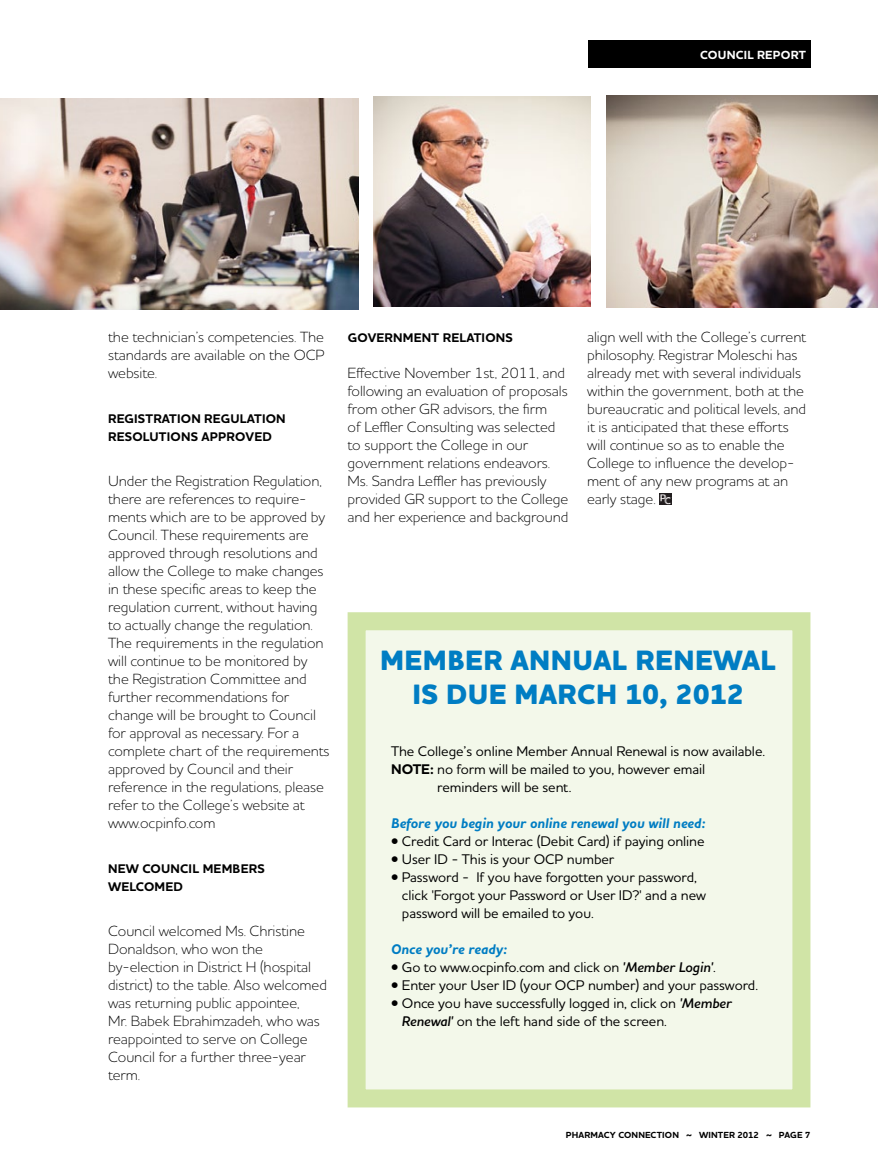
<style>
.page{position:relative;width:878px;height:1175px;background:#fff}
.page>*{position:absolute;margin:0;border:0;box-sizing:border-box;transform-origin:0 0}
.t1{font:800 28.5px "Houschka Pro";letter-spacing:.005em;color:#007dc3}
.t2{font:300 15px/18px "Houschka Pro";letter-spacing:-.005em;color:#000}
.t3{font:500 14.25px/18px "Houschka Pro";letter-spacing:-.005em;color:#000}
.t4{font:italic 700 14.25px "Houschka Pro";letter-spacing:-.005em;color:#007dc3}
.t5{font:700 12.75px "Houschka Pro";letter-spacing:.015em;color:#000}
.t6{font:700 12px "Houschka Pro";letter-spacing:.015em;color:#fff}
.t7{font:700 9px "Houschka Pro";letter-spacing:.015em;color:#000}
.s1{font-weight:700}
.s2{font-weight:600;font-style:italic}
</style>
<div class="page">
<img style="left:374px;top:96px;width:216px;height:210px">
<img style="left:0;top:99px;width:359px;height:210px">
<img style="left:606px;top:95px;width:272px;height:212px">
<div style="left:588px;top:40px;width:222px;height:28px;background:#000"></div>
<svg style="left:659px;top:493px;width:12px;height:11px"></svg>
<div style="left:347px;top:612px;width:463px;height:495px;background:#f3f8ea;border:18px solid #d0e4a6"></div>
<p class="t6" style="left:700px;top:47px;width:66px">COUNCIL REPORT</p>
<p class="t2" style="left:108px;top:328px;width:218px;text-align:justify">the technician’s competencies. The standards are available on the OCP website.</p>
<p class="t5" style="left:108px;top:410px;width:18px">REGISTRATION</p>
<p class="t5" style="left:204px;top:410px;width:18px">REGULATION</p>
<p class="t5" style="left:108px;top:428px;width:34px">RESOLUTION</p>
<p class="t5" style="left:191px;top:428px;width:46px">S APPROVE</p>
<p class="t5" style="left:262px;top:428px;width:11px">D</p>
<p class="t2" style="left:108px;top:472px;width:223px">Under the Registration Regulation, there are references to require&shy;ments which are to be approved by<br>Council. These requirements are approved through resolutions and allow the College to make changes in these specific areas to keep the regulation current, without having to actually change the regulation.<br>The requirements in the regulation will continue to be monitored by the Registration Committee and further recommendations for change will be brought to Council for approval as necessary. For a complete chart of the requirements approved by Council and their reference in the regulations, please refer to the College’s website at www.ocpinfo.com</p>
<p class="t5" style="left:108px;top:860px;width:52px">NEW COUNCIL</p>
<p class="t5" style="left:203px;top:860px;width:21px">MEMBERS</p>
<p class="t5" style="left:108px;top:878px;width:23px">WELCOMED</p>
<p class="t2" style="left:108px;top:922px;width:220px">Council welcomed Ms. Christine<br>Donaldson, who won the by-election in District H (hospital district) to the table. Also welcomed was returning public appointee,<br>Mr. Babek Ebrahimzadeh, who was reappointed to serve on College<br>Council for a further three-year term.</p>
<p class="t5" style="left:347px;top:329px;width:11px">GOVERNMENT</p>
<p class="t5" style="left:442px;top:329px;width:40px">RELATION</p>
<p class="t5" style="left:505px;top:329px;width:9px">S</p>
<p class="t2" style="left:347px;top:364px;width:222px">Effective November 1st, 2011, and following an evaluation of proposals from other GR advisors, the firm<br>of Leffler Consulting was selected to support the College in our government relations endeavors.<br>Ms. Sandra Leffler has previously provided GR support to the College and her experience and background</p>
<p class="t2" style="left:587px;top:328px;width:220px">align well with the College’s current philosophy. Registrar Moleschi has already met with several individuals within the government, both at the bureaucratic and political levels, and it is anticipated that these efforts will continue so as to enable the College to influence the develop&shy;ment of any new programs at an early stage.</p>
<h1 class="t1" style="left:380px;top:641px;width:45px">MEMBER</h1>
<h1 class="t1" style="left:510px;top:641px;width:39px">ANNUAL</h1>
<h1 class="t1" style="left:635px;top:641px;width:41px">RENEWAL</h1>
<h1 class="t1" style="left:412px;top:676px;width:54px">IS DUE</h1>
<h1 class="t1" style="left:514px;top:676px;width:45px">MARCH</h1>
<h1 class="t1" style="left:625px;top:676px;width:120px">10, 2012</h1>
<p class="t3" style="left:391px;top:742px;width:375px">The College’s online Member Annual Renewal is now available.</p>
<p class="t3" style="left:391px;top:760px;width:315px"><span class="s1">NOTE:</span> no form will be mailed to you, however email</p>
<p class="t3" style="left:437px;top:778px;width:136px">reminders will be sent.</p>
<p class="t4" style="left:391px;top:814px;width:316px">Before you begin your online renewal you will need:</p>
<p class="t3" style="left:391px;top:832px;width:315px">• Credit Card or Interac (Debit Card) if paying online</p>
<p class="t3" style="left:391px;top:850px;width:224px">• User ID - This is your OCP number</p>
<p class="t3" style="left:402px;top:868px;width:305px;text-indent:-11px">• Password - If you have forgotten your password, click 'Forgot your Password or User ID?' and a new password will be emailed to you.</p>
<p class="t4" style="left:391px;top:940px;width:118px">Once you’re ready:</p>
<p class="t3" style="left:391px;top:958px;width:326px">• Go to www.ocpinfo.com and click on <span class="s2">'Member Login'</span>.</p>
<p class="t3" style="left:391px;top:976px;width:368px">• Enter your User ID (your OCP number) and your password.</p>
<p class="t3" style="left:402px;top:994px;width:331px;text-indent:-11px">• Once you have successfully logged in, click on <span class="s2">'Member<br>Renewal'</span> on the left hand side of the screen.</p>
<p class="t7" style="left:566px;top:1129px;width:246px">PHARMACY CONNECTION ~ WINTER 2012 ~ PAGE 7</p>
</div>
